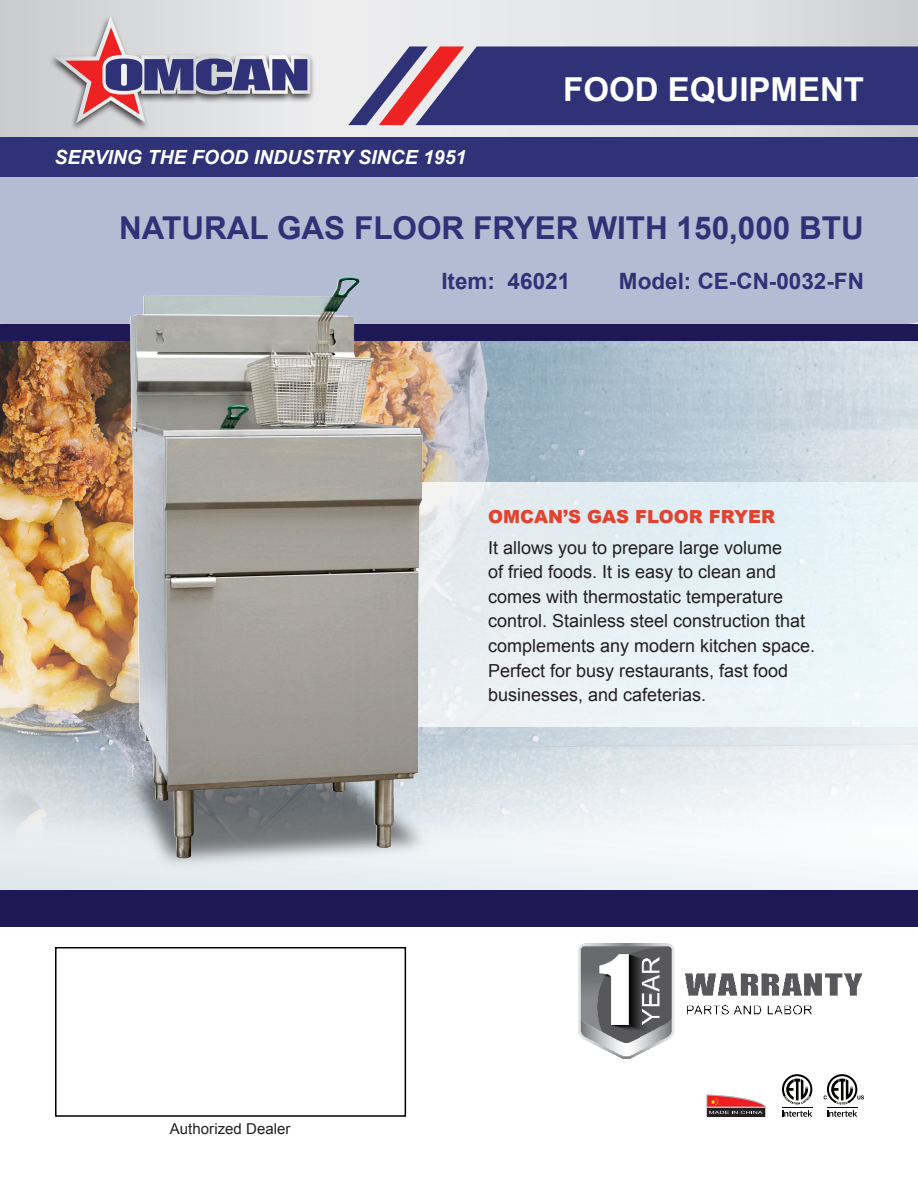
<style>
.page{position:relative;width:918px;height:1188px;background:#fff}
.page>*{position:absolute;margin:0;border:0;box-sizing:border-box;transform-origin:0 0}
.t1{font:700 33px "Arial";color:#fff}
.t2{font:700 31.5px "Arial";color:#2f3276}
.t3{font:700 22.5px "Arial";color:#2f3276}
.t4{font:italic 700 19.5px "Arial";color:#fff}
.t5{font:18px/24.6px "Arial";color:#231f20}
.t6{font:900 18px "Arial";color:#e0432f}
.t7{font:15px "Arial";letter-spacing:.005em;color:#231f20}
</style>
<div class="page">
<img style="left:0;top:340px;width:918px;height:551px">
<div style="left:0;top:176px;width:918px;height:148px;background:#b4bcd4"></div>
<svg style="left:0;top:0;width:918px;height:137px"></svg>
<div style="left:0;top:137px;width:918px;height:39px;background:#2f3276"></div>
<svg style="left:348px;top:46px;width:570px;height:79px"></svg>
<div style="left:48px;top:14px;width:268px;height:117px;background:#231f20;opacity:.8"></div>
<svg style="left:54px;top:16px;width:256px;height:107px"></svg>
<div style="left:0;top:324px;width:918px;height:16px;background:#1f1857"></div>
<div style="left:205px;top:483px;width:713px;height:244px;background:#e8f2f6"></div>
<img style="left:67px;top:273px;width:410px;height:613px">
<div style="left:0;top:891px;width:918px;height:36px;background:#1f1857"></div>
<img style="left:578px;top:944px;width:285px;height:114px">
<div style="left:55px;top:947px;width:351px;height:170px;border:2px solid #000"></div>
<svg style="left:782px;top:1074px;width:30px;height:43px"></svg>
<svg style="left:824px;top:1074px;width:40px;height:43px"></svg>
<svg style="left:707px;top:1094px;width:59px;height:23px"></svg>
<p class="t4" style="left:54px;top:144px;width:414px">SERVING THE FOOD INDUSTRY SINCE 1951</p>
<p class="t1" style="left:563px;top:68px;width:302px">FOOD EQUIPMENT</p>
<p class="t2" style="left:119px;top:207px;width:746px">NATURAL GAS FLOOR FRYER WITH 150,000 BTU</p>
<p class="t3" style="left:441px;top:266px;width:130px">Item: 46021</p>
<p class="t3" style="left:619px;top:266px;width:247px">Model: CE-CN-0032-FN</p>
<p class="t7" style="left:170px;top:1119px;width:122px">Authorized Dealer</p>
<p class="t6" style="left:488px;top:503px;width:288px">OMCAN’S GAS FLOOR FRYER</p>
<p class="t5" style="left:488px;top:535px;width:329px">It allows you to prepare large volume<br>of fried foods. It is easy to clean and comes with thermostatic temperature control. Stainless steel construction that complements any modern kitchen space.<br>Perfect for busy restaurants, fast food businesses, and cafeterias.</p>
</div>
